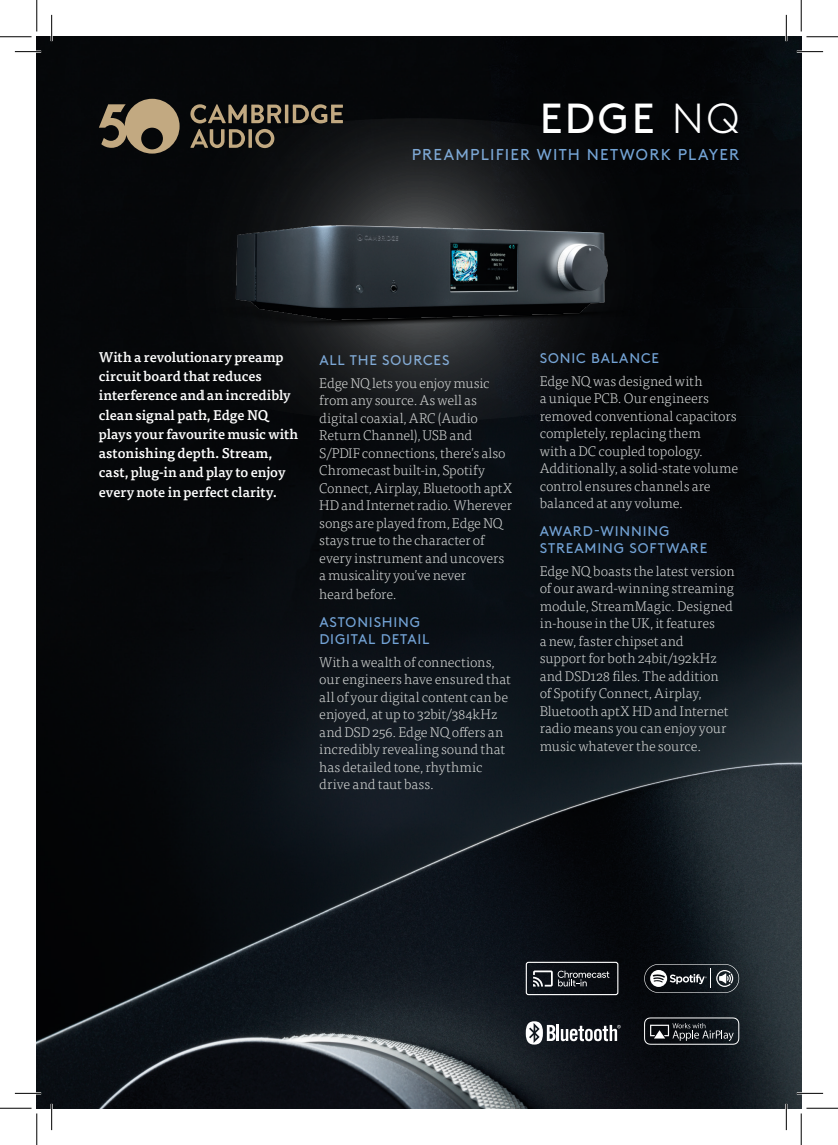
<style>
.page{position:relative;width:838px;height:1145px;background:#fff}
.page>*{position:absolute;margin:0;border:0;box-sizing:border-box;transform-origin:0 0}
.t1{font:42px "Brown";color:#fff}
.t2{font:15.75px "Brown";letter-spacing:.075em;color:#73a3d5}
.t3{font:300 14px/17.5px "Tisa Pro";letter-spacing:-.005em;color:#d3d5d4}
.t4{font:500 14px/19.2px "Tisa OT";letter-spacing:-.005em;color:#fff}
.t5{font:14px/17.5px "Brown";letter-spacing:.06em;color:#73a3d6}
.s1{font-weight:300}
</style>
<div class="page">
<img style="left:37px;top:37px;width:764px;height:1071px">
<div style="left:37px;top:118px;width:764px;height:304px;background:#050709;border-radius:50%"></div>
<img style="left:204px;top:94px;width:430px;height:322px">
<svg style="left:190px;top:129px;width:55px;height:19px"></svg>
<svg style="left:248px;top:129px;width:4px;height:19px"></svg>
<svg style="left:255px;top:129px;width:19px;height:19px"></svg>
<hr style="left:285px;top:105px;width:3px;height:18px;background:#c2a981">
<svg style="left:190px;top:104px;width:91px;height:19px;background:#5a503f"></svg>
<svg style="left:293px;top:104px;width:50px;height:19px"></svg>
<svg style="left:99px;top:99px;width:80px;height:55px;background:#73654f"></svg>
<svg style="left:644px;top:964px;width:95px;height:29px;background:#3f4448"></svg>
<div style="left:525px;top:962px;width:93px;height:33px;border:1px solid #fff;border-radius:2px"></div>
<svg style="left:533px;top:970px;width:76px;height:17px"></svg>
<svg style="left:643px;top:1017px;width:96px;height:28px;background:#383c40"></svg>
<svg style="left:525px;top:1021px;width:95px;height:24px"></svg>
<hr style="left:15px;top:51px;width:26px;height:2px;background:#fff">
<hr style="left:796px;top:51px;width:27px;height:2px;background:#fff">
<hr style="left:15px;top:1092px;width:26px;height:2px;background:#fff">
<hr style="left:796px;top:1092px;width:27px;height:2px;background:#fff">
<hr style="left:51px;top:15px;width:2px;height:26px;background:#fff">
<hr style="left:51px;top:1104px;width:2px;height:26px;background:#fff">
<hr style="left:785px;top:15px;width:2px;height:26px;background:#fff">
<hr style="left:785px;top:1104px;width:2px;height:26px;background:#fff">
<svg style="left:15px;top:51px;width:26px;height:1px"></svg>
<svg style="left:796px;top:51px;width:27px;height:1px"></svg>
<svg style="left:15px;top:1093px;width:26px;height:1px"></svg>
<svg style="left:796px;top:1093px;width:27px;height:1px"></svg>
<svg style="left:51px;top:15px;width:1px;height:26px"></svg>
<svg style="left:51px;top:1104px;width:1px;height:26px"></svg>
<svg style="left:786px;top:15px;width:1px;height:26px"></svg>
<svg style="left:786px;top:1104px;width:1px;height:26px"></svg>
<hr style="left:0;top:36px;width:32px;height:1px;background:#000">
<hr style="left:806px;top:36px;width:31px;height:1px;background:#000">
<hr style="left:0;top:1108px;width:32px;height:1px;background:#000">
<hr style="left:806px;top:1108px;width:31px;height:1px;background:#000">
<hr style="left:36px;top:0;width:1px;height:31px;background:#000">
<hr style="left:36px;top:1113px;width:1px;height:32px;background:#000">
<hr style="left:800px;top:0;width:1px;height:31px;background:#000">
<hr style="left:800px;top:1113px;width:1px;height:32px;background:#000">
<p class="t1" style="left:539px;top:86px;width:201px">EDGE <span class="s1">NQ</span></p>
<p class="t2" style="left:411px;top:143px;width:329px">PREAMPLIFIER WITH NETWORK PLAYER</p>
<p class="t4" style="left:99px;top:348px;width:201px">With a revolutionary preamp circuit board that reduces interference and an incredibly clean signal path, Edge NQ plays your favourite music with astonishing depth. Stream, cast, plug-in and play to enjoy every note in perfect clarity.</p>
<p class="t5" style="left:319px;top:350px;width:132px">ALL THE SOURCES</p>
<p class="t3" style="left:319px;top:373px;width:195px">Edge NQ lets you enjoy music from any source. As well as digital coaxial, ARC (Audio<br>Return Channel), USB and<br>S/PDIF connections, there’s also<br>Chromecast built-in, Spotify<br>Connect, Airplay, Bluetooth aptX<br>HD and Internet radio. Wherever songs are played from, Edge NQ stays true to the character of every instrument and uncovers a musicality you’ve never</p>
<p class="t3" style="left:319px;top:585px;width:79px">heard before.</p>
<p class="t5" style="left:319px;top:612px;width:112px">ASTONISHING<br>DIGITAL DETAIL</p>
<p class="t3" style="left:319px;top:653px;width:193px">With a wealth of connections, our engineers have ensured that all of your digital content can be enjoyed, at up to 32bit/384kHz and DSD 256. Edge NQ offers an incredibly revealing sound that has detailed tone, rhythmic drive and taut bass.</p>
<p class="t5" style="left:539px;top:348px;width:121px">SONIC BALANCE</p>
<p class="t3" style="left:539px;top:371px;width:200px">Edge NQ was designed with<br>a unique PCB. Our engineers removed conventional capacitors completely, replacing them<br>with a DC coupled topology.<br>Additionally, a solid-state volume control ensures channels are balanced at any volume.</p>
<p class="t5" style="left:539px;top:521px;width:169px">AWARD-WINNING<br>STREAMING SOFTWARE</p>
<p class="t3" style="left:539px;top:561px;width:196px">Edge NQ boasts the latest version of our award-winning streaming module, StreamMagic. Designed in-house in the UK, it features<br>a new, faster chipset and<br>support for both 24bit/192kHz and DSD128 files. The addition<br>of Spotify Connect, Airplay,<br>Bluetooth aptX HD and Internet radio means you can enjoy your music whatever the source.</p>
</div>
